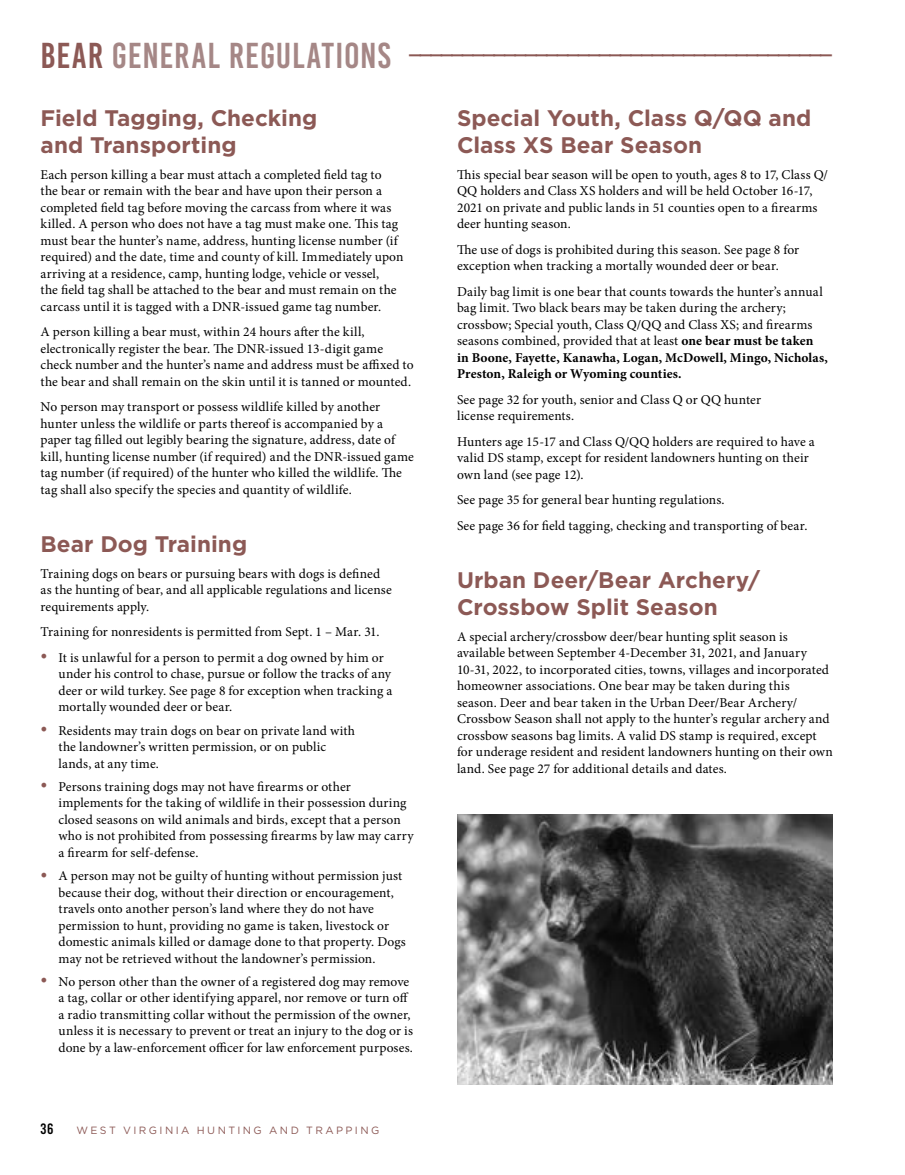
<style>
.page{position:relative;width:905px;height:1175px;background:#fff}
.page>*{position:absolute;margin:0;border:0;box-sizing:border-box;transform-origin:0 0}
.t1{font:27px "Bebas Kai";color:#8c5955}
.t2{font:700 22.5px/27px "Gotham";color:#8c5955}
.t3{font:15px "Bebas Kai";color:#000}
.t4{font:13.5px/16.5px "Minion Pro";letter-spacing:.01em;color:#000}
.t5{font:10.5px "Gotham";letter-spacing:.23em;color:#8c5955}
.s1{font-size:36px}
.s2{font-size:36px;color:#a58786}
.s3{font-size:18px;color:#8c5955}
.s4{font-weight:700}
</style>
<div class="page">
<img style="left:457px;top:814px;width:376px;height:270px">
<h1 class="t1" style="left:40px;top:29px;width:793px"><span class="s1">BEAR</span> <span class="s2">GENERAL REGULATIONS</span> ________________________________________</h1>
<h2 class="t2" style="left:40px;top:104px;width:278px">Field Tagging, Checking and Transporting</h2>
<p class="t4" style="left:40px;top:166px;width:364px">Each person killing a bear must attach a completed field tag to<br>the bear or remain with the bear and have upon their person a completed field tag before moving the carcass from where it was killed. A person who does not have a tag must make one. This tag must bear the hunter’s name, address, hunting license number (if required) and the date, time and county of kill. Immediately upon arriving at a residence, camp, hunting lodge, vehicle or vessel,<br>the field tag shall be attached to the bear and must remain on the carcass until it is tagged with a DNR-issued game tag number.</p>
<p class="t4" style="left:40px;top:323px;width:374px">A person killing a bear must, within 24 hours after the kill, electronically register the bear. The DNR-issued 13-digit game check number and the hunter’s name and address must be affixed to the bear and shall remain on the skin until it is tanned or mounted.</p>
<p class="t4" style="left:40px;top:398px;width:375px">No person may transport or possess wildlife killed by another hunter unless the wildlife or parts thereof is accompanied by a paper tag filled out legibly bearing the signature, address, date of kill, hunting license number (if required) and the DNR-issued game tag number (if required) of the hunter who killed the wildlife. The tag shall also specify the species and quantity of wildlife.</p>
<h2 class="t2" style="left:40px;top:530px;width:208px">Bear Dog Training</h2>
<p class="t4" style="left:40px;top:565px;width:353px">Training dogs on bears or pursuing bears with dogs is defined as the hunting of bear, and all applicable regulations and license requirements apply.</p>
<p class="t4" style="left:40px;top:623px;width:340px">Training for nonresidents is permitted from Sept. 1 – Mar. 31.</p>
<p class="t4" style="left:58px;top:649px;width:335px;text-indent:-18px"><span class="s3">•</span> It is unlawful for a person to permit a dog owned by him or under his control to chase, pursue or follow the tracks of any deer or wild turkey. See page 8 for exception when tracking a mortally wounded deer or bear.</p>
<p class="t4" style="left:58px;top:722px;width:298px;text-indent:-18px"><span class="s3">•</span> Residents may train dogs on bear on private land with the landowner’s written permission, or on public lands, at any time.</p>
<p class="t4" style="left:58px;top:778px;width:356px;text-indent:-18px"><span class="s3">•</span> Persons training dogs may not have firearms or other implements for the taking of wildlife in their possession during closed seasons on wild animals and birds, except that a person who is not prohibited from possessing firearms by law may carry a firearm for self-defense.</p>
<p class="t4" style="left:58px;top:867px;width:348px;text-indent:-18px"><span class="s3">•</span> A person may not be guilty of hunting without permission just because their dog, without their direction or encouragement, travels onto another person’s land where they do not have permission to hunt, providing no game is taken, livestock or domestic animals killed or damage done to that property. Dogs may not be retrieved without the landowner’s permission.</p>
<p class="t4" style="left:58px;top:973px;width:356px;text-indent:-18px"><span class="s3">•</span> No person other than the owner of a registered dog may remove a tag, collar or other identifying apparel, nor remove or turn off a radio transmitting collar without the permission of the owner, unless it is necessary to prevent or treat an injury to the dog or is done by a law-enforcement officer for law enforcement purposes.</p>
<p class="t3" style="left:40px;top:1121px;width:14px">36</p>
<p class="t5" style="left:77px;top:1124px;width:304px">WEST VIRGINIA HUNTING AND TRAPPING</p>
<h2 class="t2" style="left:457px;top:104px;width:356px">Special Youth, Class Q/QQ and<br>Class XS Bear Season</h2>
<p class="t4" style="left:457px;top:166px;width:372px">This special bear season will be open to youth, ages 8 to 17, Class Q/ QQ holders and Class XS holders and will be held October 16-17, 2021 on private and public lands in 51 counties open to a firearms deer hunting season.</p>
<p class="t4" style="left:457px;top:241px;width:344px">The use of dogs is prohibited during this season. See page 8 for exception when tracking a mortally wounded deer or bear.</p>
<p class="t4" style="left:457px;top:283px;width:372px">Daily bag limit is one bear that counts towards the hunter’s annual bag limit. Two black bears may be taken during the archery; crossbow; Special youth, Class Q/QQ and Class XS; and firearms seasons combined, provided that at least <span class="s4">one bear must be taken in Boone, Fayette, Kanawha, Logan, McDowell, Mingo, Nicholas, Preston, Raleigh or Wyoming counties.</span></p>
<p class="t4" style="left:457px;top:391px;width:305px">See page 32 for youth, senior and Class Q or QQ hunter license requirements.</p>
<p class="t4" style="left:457px;top:433px;width:359px">Hunters age 15-17 and Class Q/QQ holders are required to have a valid DS stamp, except for resident landowners hunting on their own land (see page 12).</p>
<p class="t4" style="left:457px;top:487px;width:352px;line-height:25.5px">See page 35 for general bear hunting regulations.<br>See page 36 for field tagging, checking and transporting of bear.</p>
<h2 class="t2" style="left:457px;top:566px;width:304px">Urban Deer/Bear Archery/<br>Crossbow Split Season</h2>
<p class="t4" style="left:457px;top:628px;width:377px">A special archery/crossbow deer/bear hunting split season is available between September 4-December 31, 2021, and January 10-31, 2022, to incorporated cities, towns, villages and incorporated homeowner associations. One bear may be taken during this<br>season. Deer and bear taken in the Urban Deer/Bear Archery/ Crossbow Season shall not apply to the hunter’s regular archery and crossbow seasons bag limits. A valid DS stamp is required, except for underage resident and resident landowners hunting on their own land. See page 27 for additional details and dates.</p>
</div>
